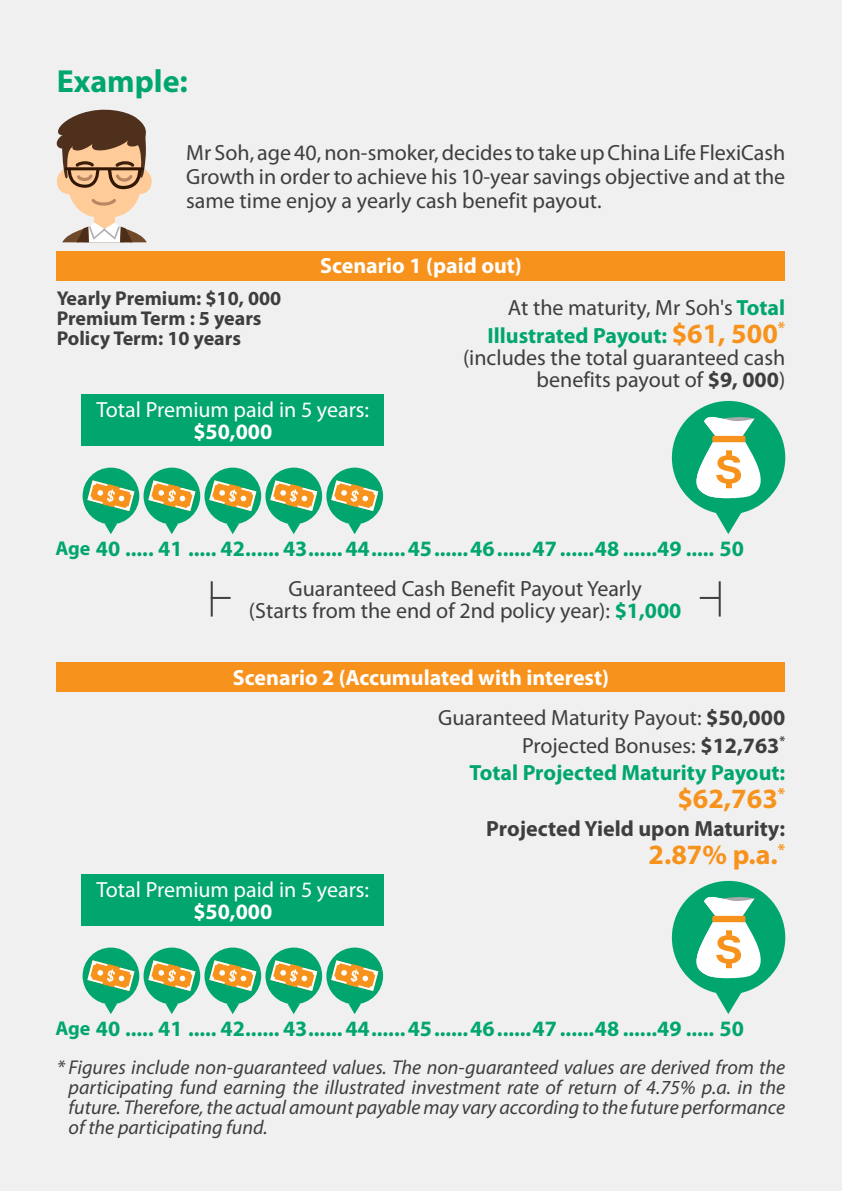
<style>
.page{position:relative;width:842px;height:1191px;background:#f0f0f1}
.page>*{position:absolute;margin:0;border:0;box-sizing:border-box;transform-origin:0 0}
.Subhead{font:700 32px "Myriad Pro";color:#00a66e}
.Subhead2{font:700 28px "Myriad Pro";color:#f7931d}
.Subhead2-2{font:22px/24px "Myriad Pro";color:#3e3e3f;text-align:justify}
.Subhead2-3{font:700 22px/28px "Myriad Pro";color:#00a66e;text-align:right}
.t1{font:22px/22px "Myriad Pro";color:#fff;text-align:center}
.Subhead2-4{font:700 22px "Myriad Pro";color:#fff}
.Subhead2-5{font:700 22px "Myriad Pro";color:#3e3e3f}
.t2{font:italic 20px/20px "Myriad Pro";color:#3e3e3f;text-align:justify}
.Subhead2-6{font:700 20px "Myriad Pro";color:#3e3e3f}
.s1{font-weight:400;color:#3e3e3f}
.s2{font-size:28px;color:#f7931d}
.s3{font-weight:700}
.s4{font-size:20px}
.s5{font-weight:700;color:#00a66e}
</style>
<div class="page">
<div style="left:57px;top:251px;width:728px;height:30px;background:#f7931d"></div>
<div style="left:672px;top:401px;width:113px;height:113px;background:#00a66e;border-radius:50%"></div>
<svg style="left:716px;top:513px;width:25px;height:21px"></svg>
<svg style="left:696px;top:417px;width:65px;height:82px"></svg>
<div style="left:83px;top:467px;width:56px;height:57px;background:#00a66e;border-radius:50%"></div>
<svg style="left:105px;top:523px;width:12px;height:11px"></svg>
<svg style="left:87px;top:480px;width:47px;height:31px"></svg>
<div style="left:144px;top:467px;width:56px;height:57px;background:#00a66e;border-radius:50%"></div>
<svg style="left:166px;top:523px;width:12px;height:11px"></svg>
<svg style="left:148px;top:480px;width:47px;height:31px"></svg>
<div style="left:204px;top:467px;width:57px;height:57px;background:#00a66e;border-radius:50%"></div>
<svg style="left:226px;top:523px;width:13px;height:11px"></svg>
<svg style="left:209px;top:480px;width:47px;height:31px"></svg>
<div style="left:265px;top:467px;width:57px;height:57px;background:#00a66e;border-radius:50%"></div>
<svg style="left:287px;top:523px;width:13px;height:11px"></svg>
<svg style="left:270px;top:480px;width:47px;height:31px"></svg>
<div style="left:326px;top:467px;width:57px;height:57px;background:#00a66e;border-radius:50%"></div>
<svg style="left:348px;top:523px;width:13px;height:11px"></svg>
<svg style="left:331px;top:480px;width:47px;height:31px"></svg>
<hr style="left:211px;top:581px;width:2px;height:35px;background:#3e3e3f">
<hr style="left:211px;top:597px;width:20px;height:2px;background:#3e3e3f">
<hr style="left:719px;top:581px;width:2px;height:35px;background:#3e3e3f">
<hr style="left:700px;top:597px;width:20px;height:2px;background:#3e3e3f">
<div style="left:82px;top:395px;width:302px;height:51px;background:#00a66e"></div>
<div style="left:57px;top:661px;width:728px;height:30px;background:#f7931d"></div>
<div style="left:672px;top:881px;width:113px;height:113px;background:#00a66e;border-radius:50%"></div>
<svg style="left:716px;top:993px;width:25px;height:21px"></svg>
<svg style="left:696px;top:897px;width:65px;height:82px"></svg>
<div style="left:83px;top:947px;width:56px;height:57px;background:#00a66e;border-radius:50%"></div>
<svg style="left:105px;top:1003px;width:12px;height:11px"></svg>
<svg style="left:87px;top:960px;width:47px;height:31px"></svg>
<div style="left:144px;top:947px;width:56px;height:57px;background:#00a66e;border-radius:50%"></div>
<svg style="left:166px;top:1003px;width:12px;height:11px"></svg>
<svg style="left:148px;top:960px;width:47px;height:31px"></svg>
<div style="left:204px;top:947px;width:57px;height:57px;background:#00a66e;border-radius:50%"></div>
<svg style="left:226px;top:1003px;width:13px;height:11px"></svg>
<svg style="left:209px;top:960px;width:47px;height:31px"></svg>
<div style="left:265px;top:947px;width:57px;height:57px;background:#00a66e;border-radius:50%"></div>
<svg style="left:287px;top:1003px;width:13px;height:11px"></svg>
<svg style="left:270px;top:960px;width:47px;height:31px"></svg>
<div style="left:326px;top:947px;width:57px;height:57px;background:#00a66e;border-radius:50%"></div>
<svg style="left:348px;top:1003px;width:13px;height:11px"></svg>
<svg style="left:331px;top:960px;width:47px;height:31px"></svg>
<div style="left:82px;top:874px;width:302px;height:51px;background:#00a66e"></div>
<svg style="left:56px;top:109px;width:96px;height:133px"></svg>
<p class="Subhead" style="left:57px;top:63px;width:133px">Example:</p>
<p class="Subhead2-2" style="left:186px;top:141px;width:601px">Mr Soh, age 40, non-smoker, decides to take up China Life FlexiCash Growth in order to achieve his 10-year savings objective and at the same time enjoy a yearly cash benefit payout.</p>
<p class="Subhead2-6" style="left:57px;top:287px;width:226px">Yearly Premium: $10, 000</p>
<p class="Subhead2-6" style="left:57px;top:307px;width:206px">Premium Term : 5 years</p>
<p class="Subhead2-6" style="left:57px;top:327px;width:186px">Policy Term: 10 years</p>
<p class="Subhead2-4" style="left:320px;top:253px;width:203px">Scenario 1 (paid out)</p>
<p class="Subhead2-3" style="left:487px;top:294px;width:299px"><span class="s1">At the maturity, Mr Soh's</span> Total<br>Illustrated Payout: <span class="s2">$61, 500</span><sup>*</sup></p>
<p class="Subhead2-2" style="left:463px;top:347px;width:324px;line-height:22px;text-align:right">(includes the total guaranteed cash benefits payout of <span class="s3">$9, 000</span>)</p>
<p class="t1" style="left:96px;top:399px;width:274px">Total Premium paid in 5 years: <span class="s3">$50,000</span></p>
<p class="Subhead2-3" style="left:55px;top:535px;width:690px"><span class="s4">Age</span> 40 ..... 41 ..... 42...... 43......44......45......46......47......48 ......49 ..... 50</p>
<p class="Subhead2-2" style="left:249px;top:578px;width:434px;line-height:22px;text-align:center">Guaranteed Cash Benefit Payout Yearly<br>(Starts from the end of 2nd policy year): <span class="s5">$1,000</span></p>
<p class="Subhead2-4" style="left:233px;top:665px;width:378px">Scenario 2 (Accumulated with interest)</p>
<p class="t1" style="left:96px;top:879px;width:274px">Total Premium paid in 5 years: <span class="s3">$50,000</span></p>
<p class="Subhead2-2" style="left:438px;top:706px;width:349px">Guaranteed Maturity Payout: <span class="s3">$50,000</span></p>
<p class="Subhead2-2" style="left:522px;top:733px;width:265px">Projected Bonuses: <span class="s3">$12,763</span><sup>*</sup></p>
<p class="Subhead2-3" style="left:469px;top:759px;width:317px">Total Projected Maturity Payout:</p>
<p class="Subhead2" style="left:677px;top:783px;width:109px">$62,763<sup>*</sup></p>
<p class="Subhead2-5" style="left:486px;top:816px;width:300px">Projected Yield upon Maturity:</p>
<p class="Subhead2" style="left:648px;top:839px;width:138px">2.87% p.a.<sup>*</sup></p>
<p class="Subhead2-3" style="left:55px;top:1015px;width:690px"><span class="s4">Age</span> 40 ..... 41 ..... 42...... 43......44......45......46......47......48 ......49 ..... 50</p>
<p class="t2" style="left:69px;top:1057px;width:718px;text-indent:-12px">* Figures include non-guaranteed values. The non-guaranteed values are derived from the participating fund earning the illustrated investment rate of return of 4.75% p.a. in the future. Therefore, the actual amount payable may vary according to the future performance of the participating fund.</p>
</div>
